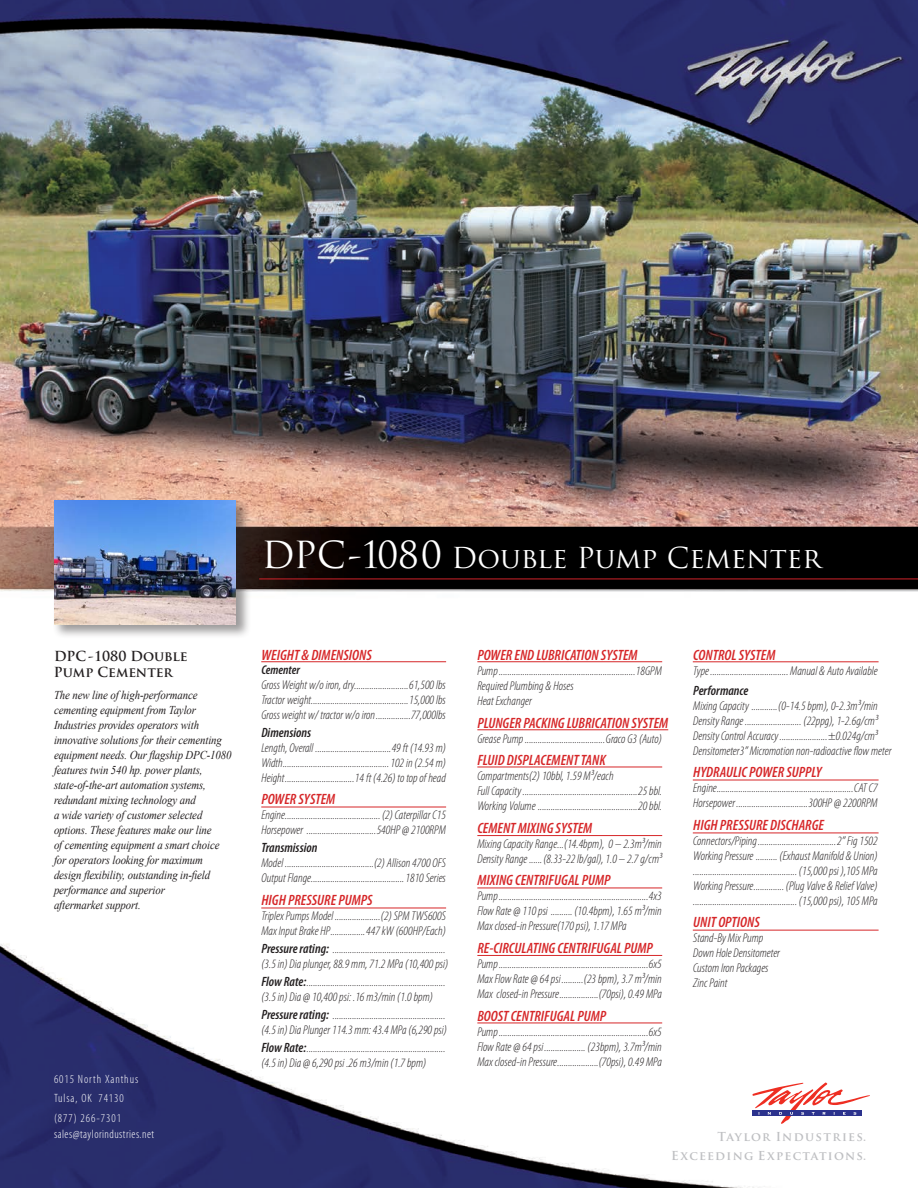
<style>
.page{position:relative;width:918px;height:1188px;background:#fff}
.page>*{position:absolute;margin:0;border:0;box-sizing:border-box;transform-origin:0 0}
.t1{font:28.2px "Trajan Pro";color:#fff}
.t2{font:italic 600 condensed 15px "Myriad Pro";color:#d62628}
.t3{font:italic 600 condensed 13.5px "Myriad Pro";color:#231f20}
.t4{font:700 13.5px/16.2px "Trajan Pro";color:#231f20}
.t5{font:italic 300 condensed 12.75px/18px "Myriad Pro";color:#231f20}
.t6{font:italic 600 condensed 12.75px "Myriad Pro";color:#231f20}
.t7{font:italic 12px/15px "Times New Roman";letter-spacing:-.01em;color:#231f20;scale:.9 1}
.t8{font:300 condensed 12px "Myriad Pro";letter-spacing:.08em;color:#fff}
.t9{font:700 12px "Trajan Pro";letter-spacing:.11em;color:#bebfc2}
.t10{font:300 condensed 12px "Myriad Pro";letter-spacing:.04em;color:#fff}
.s1{font-size:36.3px}
.s2{font-weight:600;font-size:13.5px}
</style>
<div class="page">
<img style="left:0;top:0;width:918px;height:1188px">
<hr style="left:259px;top:579px;width:659px;height:1px;background:#d1232a">
<hr style="left:261px;top:661px;width:185px;height:1px;background:#d62628">
<hr style="left:261px;top:807px;width:185px;height:1px;background:#d62628">
<hr style="left:261px;top:908px;width:185px;height:1px;background:#d62628">
<hr style="left:693px;top:662px;width:186px;height:1px;background:#d62628">
<hr style="left:693px;top:780px;width:186px;height:1px;background:#d62628">
<hr style="left:693px;top:833px;width:186px;height:1px;background:#d62628">
<hr style="left:693px;top:930px;width:186px;height:1px;background:#d62628">
<hr style="left:477px;top:661px;width:185px;height:1px;background:#d62628">
<hr style="left:477px;top:767px;width:185px;height:1px;background:#d62628">
<hr style="left:477px;top:835px;width:185px;height:1px;background:#d62628">
<hr style="left:477px;top:955px;width:185px;height:1px;background:#d62628">
<hr style="left:477px;top:1023px;width:185px;height:1px;background:#d62628">
<hr style="left:477px;top:888px;width:185px;height:1px;background:#d62628">
<hr style="left:477px;top:730px;width:191px;height:1px;background:#d62628">
<div style="left:52px;top:499px;width:199px;height:140px;background:#231f20;opacity:.45"></div>
<img style="left:54px;top:500px;width:182px;height:124px">
<svg style="left:752px;top:1082px;width:118px;height:42px"></svg>
<p class="t1" style="left:261px;top:540px;width:561px"><span class="s1">DPC-1080</span> Double Pump Cementer</p>
<p class="t4" style="left:54px;top:648px;width:135px">DPC -1080 Double<br>Pump Cementer</p>
<p class="t7" style="left:54px;top:687px;width:199px">The new line of high-performance cementing equipment from Taylor Industries provides operators with innovative solutions for their cementing equipment needs. Our flagship DPC-1080 features twin 540 hp. power plants, state-of-the-art automation systems, redundant mixing technology and<br>a wide variety of customer selected options. These features make our line<br>of cementing equipment a smart choice for operators looking for maximum design flexibility, outstanding in-field performance and superior<br>aftermarket support.</p>
<p class="t2" style="left:261px;top:647px;width:112px">WEIGHT &amp; DIMENSIONS</p>
<p class="t6" style="left:261px;top:663px;width:40px">Cementer</p>
<p class="t5" style="left:261px;top:676px;width:186px">Gross Weight w/o iron, dry.........................61,500 lbs</p>
<p class="t5" style="left:261px;top:691px;width:186px">Tractor weight.............................................15,000 lbs</p>
<p class="t5" style="left:261px;top:706px;width:186px">Gross weight w/ tractor w/o iron................77,000lbs</p>
<p class="t3" style="left:261px;top:725px;width:51px">Dimensions</p>
<p class="t5" style="left:261px;top:739px;width:186px">Length, Overall ...................................49 ft (14.93 m)</p>
<p class="t5" style="left:261px;top:754px;width:186px">Width.................................................102 in (2.54 m)</p>
<p class="t5" style="left:261px;top:769px;width:186px">Height................................14 ft (4.26) to top of head</p>
<p class="t2" style="left:261px;top:792px;width:75px">POWER SYSTEM</p>
<p class="t5" style="left:261px;top:807px;width:186px">Engine............................................(2) Caterpillar C15</p>
<p class="t5" style="left:261px;top:822px;width:186px">Horsepower ................................540HP @ 2100RPM</p>
<p class="t3" style="left:261px;top:841px;width:58px">Transmission</p>
<p class="t5" style="left:261px;top:855px;width:186px">Model .........................................(2) Allison 4700 OFS</p>
<p class="t5" style="left:261px;top:870px;width:186px">Output Flange...........................................1810 Series</p>
<p class="t2" style="left:261px;top:892px;width:113px">HIGH PRESSURE PUMPS</p>
<p class="t5" style="left:261px;top:907px;width:186px">Triplex Pumps Model .....................(2) SPM TWS600S</p>
<p class="t5" style="left:261px;top:922px;width:186px">Max Input Brake HP................447 kW (600HP/Each)</p>
<p class="t5" style="left:261px;top:940px;width:186px"><span class="s2">Pressure rating:</span> ....................................................</p>
<p class="t5" style="left:261px;top:955px;width:188px">(3.5 in) Dia plunger, 88.9 mm, 71.2 MPa (10,400 psi)<br><span class="s2">Flow Rate:</span>................................................................</p>
<p class="t5" style="left:261px;top:988px;width:173px">(3.5 in) Dia @ 10,400 psi: .16 m3/min (1.0 bpm)</p>
<p class="t5" style="left:261px;top:1006px;width:186px"><span class="s2">Pressure rating:</span> ....................................................</p>
<p class="t5" style="left:261px;top:1021px;width:187px">(4.5 in) Dia Plunger 114.3 mm: 43.4 MPa (6,290 psi)</p>
<p class="t5" style="left:261px;top:1041px;width:186px;line-height:15px"><span class="s2">Flow Rate:</span>................................................................ (4.5 in) Dia @ 6,290 psi .26 m3/min (1.7 bpm)</p>
<p class="t2" style="left:477px;top:647px;width:162px">POWER END LUBRICATION SYSTEM</p>
<p class="t5" style="left:477px;top:662px;width:186px">Pump...............................................................18GPM</p>
<p class="t5" style="left:477px;top:677px;width:98px">Required Plumbing &amp; Hoses</p>
<p class="t5" style="left:477px;top:692px;width:56px">Heat Exchanger</p>
<p class="t2" style="left:477px;top:715px;width:192px">PLUNGER PACKING LUBRICATION SYSTEM</p>
<p class="t5" style="left:477px;top:730px;width:186px">Grease Pump.....................................Graco G3 (Auto)</p>
<p class="t2" style="left:477px;top:752px;width:130px">FLUID DISPLACEMENT TANK</p>
<p class="t5" style="left:477px;top:767px;width:138px">Compartments(2) 10bbl, 1.59 M³/each</p>
<p class="t5" style="left:477px;top:782px;width:186px">Full Capacity.....................................................25 bbl.</p>
<p class="t5" style="left:477px;top:797px;width:186px">Working Volume ..............................................20 bbl.</p>
<p class="t2" style="left:477px;top:820px;width:117px">CEMENT MIXING SYSTEM</p>
<p class="t5" style="left:477px;top:835px;width:186px">Mixing Capacity Range...(14.4bpm), 0 – 2.3m³/min</p>
<p class="t5" style="left:477px;top:850px;width:186px">Density Range......(8.33-22 lb/gal), 1.0 – 2.7 g/cm³</p>
<p class="t2" style="left:477px;top:873px;width:135px">MIXING CENTRIFUGAL PUMP</p>
<p class="t5" style="left:477px;top:888px;width:186px">Pump.....................................................................4x3</p>
<p class="t5" style="left:477px;top:903px;width:186px">Flow Rate @ 110 psi .......... (10.4bpm), 1.65 m³/min</p>
<p class="t5" style="left:477px;top:918px;width:151px">Max closed-in Pressure(170 psi), 1.17 MPa</p>
<p class="t2" style="left:477px;top:940px;width:177px">RE-CIRCULATING CENTRIFUGAL PUMP</p>
<p class="t5" style="left:477px;top:955px;width:186px">Pump.....................................................................6x5</p>
<p class="t5" style="left:477px;top:970px;width:186px">Max Flow Rate @ 64 psi..........(23 bpm), 3.7 m³/min</p>
<p class="t5" style="left:477px;top:985px;width:186px">Max closed-in Pressure..................(70psi), 0.49 MPa</p>
<p class="t2" style="left:477px;top:1008px;width:130px">BOOST CENTRIFUGAL PUMP</p>
<p class="t5" style="left:477px;top:1023px;width:186px">Pump.....................................................................6x5</p>
<p class="t5" style="left:477px;top:1038px;width:186px">Flow Rate @ 64 psi................... (23bpm), 3.7m³/min</p>
<p class="t5" style="left:477px;top:1053px;width:186px">Max closed-in Pressure...................(70psi), 0.49 MPa</p>
<p class="t2" style="left:693px;top:647px;width:84px">CONTROL SYSTEM</p>
<p class="t5" style="left:693px;top:662px;width:186px">Type....................................Manual &amp; Auto Available</p>
<p class="t3" style="left:693px;top:683px;width:57px">Performance</p>
<p class="t5" style="left:693px;top:697px;width:186px">Mixing Capacity ............(0-14.5 bpm), 0-2.3m³/min</p>
<p class="t5" style="left:693px;top:712px;width:186px">Density Range.......................... (22ppg), 1-2.6g/cm³</p>
<p class="t5" style="left:693px;top:727px;width:186px">Density Control Accuracy......................±0.024g/cm³</p>
<p class="t5" style="left:693px;top:742px;width:200px">Densitometer3” Micromotion non-radioactive flow meter</p>
<p class="t2" style="left:693px;top:764px;width:130px">HYDRAULIC POWER SUPPLY</p>
<p class="t5" style="left:693px;top:779px;width:186px">Engine...............................................................CAT C7</p>
<p class="t5" style="left:693px;top:794px;width:186px">Horsepower.................................300HP @ 2200RPM</p>
<p class="t2" style="left:693px;top:817px;width:132px">HIGH PRESSURE DISCHARGE</p>
<p class="t5" style="left:693px;top:832px;width:186px">Connectors/Piping....................................2” Fig 1502</p>
<p class="t5" style="left:693px;top:847px;width:186px">Working Pressure .......... (Exhaust Manifold &amp; Union)</p>
<p class="t5" style="left:693px;top:862px;width:186px">................................................ (15,000 psi ),105 MPa</p>
<p class="t5" style="left:693px;top:877px;width:186px">Working Pressure.............. (Plug Valve &amp; Relief Valve)</p>
<p class="t5" style="left:693px;top:892px;width:186px">................................................ (15,000 psi), 105 MPa</p>
<p class="t2" style="left:693px;top:915px;width:68px">UNIT OPTIONS</p>
<p class="t5" style="left:693px;top:930px;width:72px">Stand-By Mix Pump</p>
<p class="t5" style="left:693px;top:945px;width:88px">Down Hole Densitometer</p>
<p class="t5" style="left:693px;top:960px;width:77px">Custom Iron Packages</p>
<p class="t5" style="left:693px;top:975px;width:36px">Zinc Paint</p>
<p class="t8" style="left:54px;top:1073px;width:86px">6015 North Xanthus</p>
<p class="t8" style="left:54px;top:1092px;width:71px">Tulsa, OK 74130</p>
<p class="t8" style="left:54px;top:1111px;width:69px">(877) 266-7301</p>
<p class="t10" style="left:54px;top:1127px;width:102px">sales@taylorindustries.net</p>
<p class="t9" style="left:718px;top:1129px;width:150px">Taylor Industries.</p>
<p class="t9" style="left:671px;top:1148px;width:196px">Exceeding Expectations.</p>
</div>
